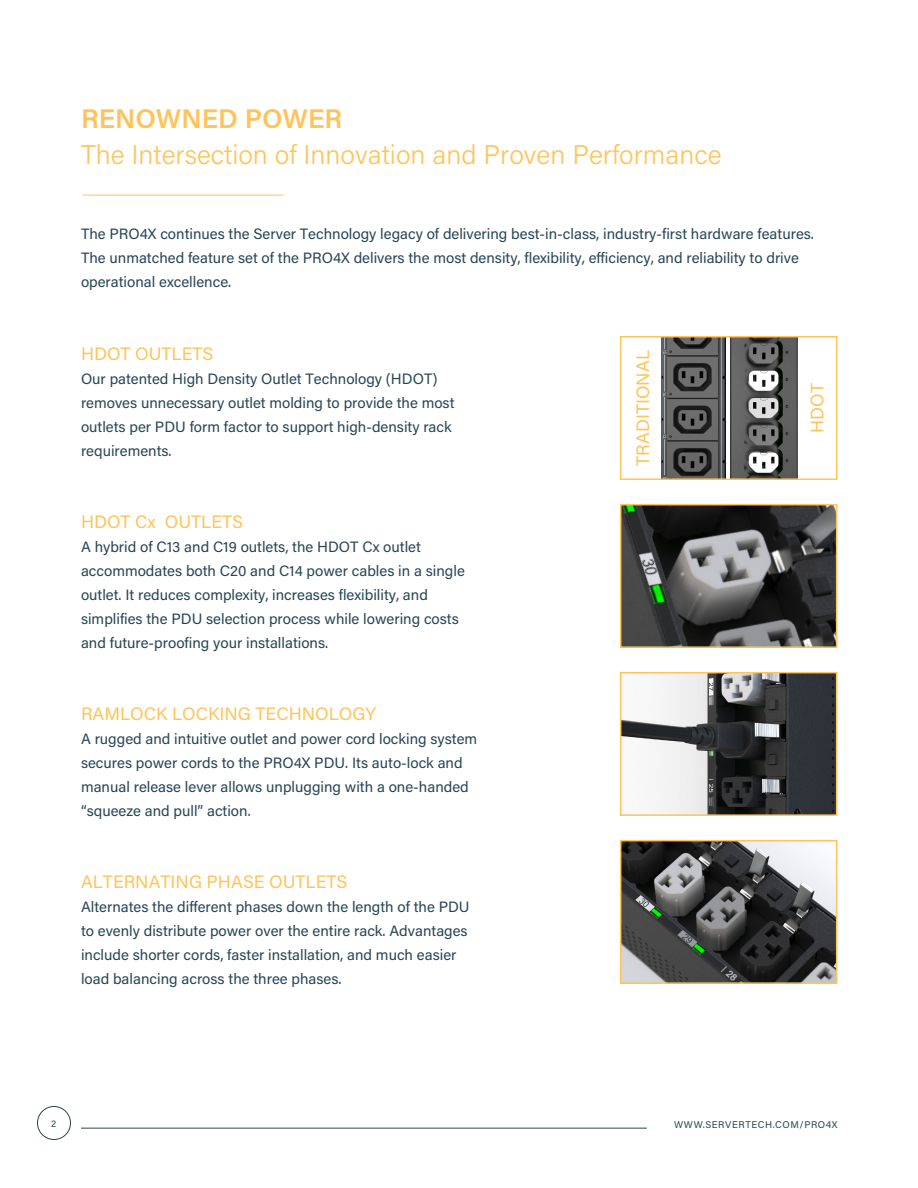
<style>
.page{position:relative;width:918px;height:1188px;background:#fff}
.page>*{position:absolute;margin:0;border:0;box-sizing:border-box;transform-origin:0 0}
.t1{font:300 27px "Acumin Pro";color:#fec45b}
.t2{font:600 27px "Acumin Pro";color:#fec45b}
.t3{font:18px "Acumin Pro";color:#fec45b}
.t4{font:15px/24px "Acumin Pro";color:#284556}
.t5{font:9.75px "Acumin Pro";letter-spacing:.06em;color:#284556}
</style>
<div class="page">
<hr style="left:81px;top:1128px;width:566px;height:1px;background:#284556">
<div style="left:37px;top:1106px;width:34px;height:34px;border:1px solid #284556;border-radius:50%"></div>
<hr style="left:83px;top:195px;width:201px;height:1px;background:#fec45b">
<img style="left:623px;top:843px;width:211px;height:138px">
<div style="left:620px;top:840px;width:217px;height:144px;border:2px solid #fec45b"></div>
<img style="left:623px;top:507px;width:211px;height:138px">
<div style="left:620px;top:504px;width:217px;height:144px;border:2px solid #fec45b"></div>
<img style="left:623px;top:675px;width:211px;height:138px">
<div style="left:620px;top:672px;width:217px;height:144px;border:2px solid #fec45b"></div>
<img style="left:661px;top:339px;width:137px;height:138px">
<hr style="left:727px;top:338px;width:3px;height:142px;background:#fff">
<div style="left:620px;top:336px;width:217px;height:144px;border:2px solid #fec45b"></div>
<p class="t2" style="left:81px;top:100px;width:263px">RENOWNED POWER</p>
<p class="t1" style="left:81px;top:136px;width:642px">The Intersection of Innovation and Proven Performance</p>
<p class="t4" style="left:81px;top:221px;width:734px">The PRO4X continues the Server Technology legacy of delivering best-in-class, industry-first hardware features.<br>The unmatched feature set of the PRO4X delivers the most density, flexibility, efficiency, and reliability to drive operational excellence.</p>
<p class="t3" style="left:81px;top:341px;width:134px">HDOT OUTLETS</p>
<p class="t4" style="left:81px;top:366px;width:375px">Our patented High Density Outlet Technology (HDOT) removes unnecessary outlet molding to provide the most outlets per PDU form factor to support high-density rack requirements.</p>
<p class="t3" style="left:81px;top:509px;width:164px">HDOT Cx OUTLETS</p>
<p class="t4" style="left:81px;top:534px;width:385px">A hybrid of C13 and C19 outlets, the HDOT Cx outlet accommodates both C20 and C14 power cables in a single outlet. It reduces complexity, increases flexibility, and simplifies the PDU selection process while lowering costs and future-proofing your installations.</p>
<p class="t3" style="left:81px;top:701px;width:297px">RAMLOCK LOCKING TECHNOLOGY</p>
<p class="t4" style="left:81px;top:726px;width:398px">A rugged and intuitive outlet and power cord locking system secures power cords to the PRO4X PDU. Its auto-lock and manual release lever allows unplugging with a one-handed “squeeze and pull” action.</p>
<p class="t3" style="left:81px;top:869px;width:268px">ALTERNATING PHASE OUTLETS</p>
<p class="t4" style="left:81px;top:894px;width:390px">Alternates the different phases down the length of the PDU to evenly distribute power over the entire rack. Advantages include shorter cords, faster installation, and much easier load balancing across the three phases.</p>
<p class="t3" style="left:630px;top:466px;width:117px;rotate:-90deg">TRADITIONAL</p>
<p class="t3" style="left:805px;top:433px;width:51px;rotate:-90deg">HDOT</p>
<p class="t5" style="left:51px;top:1116px;width:7px">2</p>
<p class="t5" style="left:674px;top:1118px;width:165px">WWW.SERVERTECH.COM/PRO4X</p>
</div>
